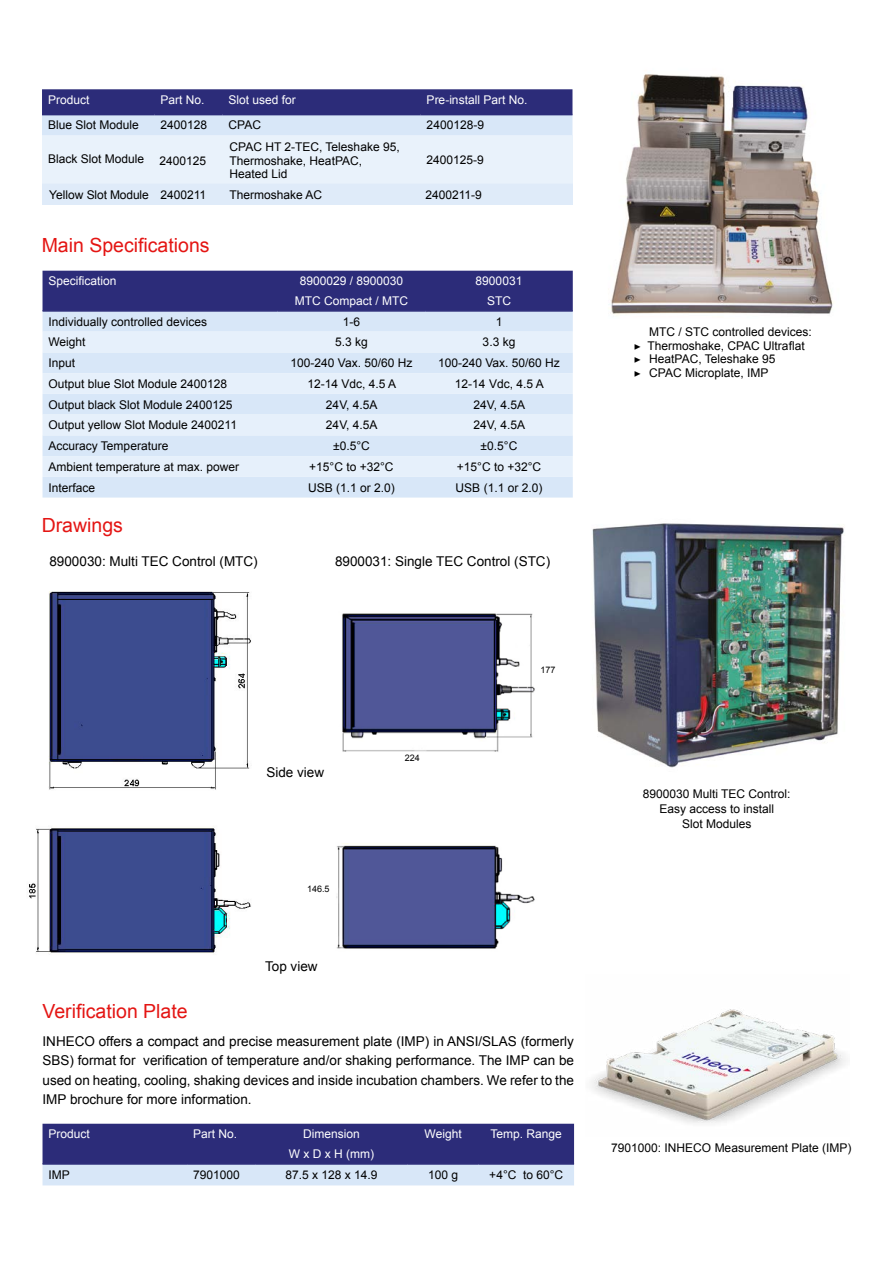
<style>
.page{position:relative;width:893px;height:1263px;background:#fff}
.page>*{position:absolute;margin:0;border:0;box-sizing:border-box;transform-origin:0 0}
.t1{font:19.5px "Arial";color:#e41513}
.t2{font:13.5px/19.5px "Arial";color:#000;text-align:justify}
.t3{font:12px/13.5px "Arial";color:#000}
.t4{font:12px/19.5px "Arial";color:#fff;text-align:center}
.t5{font:9px "Arial";color:#000}
.s1{font-family:"Minion Pro"}
</style>
<div class="page">
<div style="left:43px;top:271px;width:530px;height:39px;background:#2c2c79"></div>
<div style="left:43px;top:312px;width:530px;height:186px;background:#d8e7f8"></div>
<svg style="left:43px;top:332px;width:530px;height:145px;background:#e0ecf9"></svg>
<hr style="left:43px;top:310px;width:235px;height:2px;background:#2c2c79">
<hr style="left:278px;top:310px;width:147px;height:2px;background:#2c2c79">
<hr style="left:425px;top:310px;width:148px;height:2px;background:#2c2c79">
<img style="left:29px;top:591px;width:222px;height:364px">
<img style="left:591px;top:1009px;width:255px;height:114px">
<img style="left:609px;top:74px;width:225px;height:241px">
<img style="left:592px;top:523px;width:252px;height:245px">
<svg style="left:43px;top:1124px;width:531px;height:61px;background:#666ba4"></svg>
<hr style="left:43px;top:1163px;width:144px;height:2px;background:#2c2c79">
<hr style="left:187px;top:1163px;width:68px;height:2px;background:#2c2c79">
<hr style="left:255px;top:1163px;width:153px;height:2px;background:#2c2c79">
<hr style="left:408px;top:1163px;width:71px;height:2px;background:#2c2c79">
<hr style="left:479px;top:1163px;width:95px;height:2px;background:#2c2c79">
<img style="left:336px;top:613px;width:199px;height:336px">
<div style="left:42px;top:184px;width:530px;height:21px;background:#dfebf9"></div>
<svg style="left:42px;top:89px;width:530px;height:46px;background:#787eb1"></svg>
<hr style="left:42px;top:114px;width:113px;height:1px;background:#2c2c79">
<hr style="left:155px;top:114px;width:68px;height:1px;background:#2c2c79">
<hr style="left:223px;top:114px;width:198px;height:1px;background:#2c2c79">
<hr style="left:421px;top:114px;width:151px;height:1px;background:#2c2c79">
<div style="left:42px;top:135px;width:530px;height:49px;background:#e6f0fb"></div>
<p class="t4" style="left:48px;top:90px;width:43px">Product</p>
<p class="t4" style="left:161px;top:90px;width:46px">Part No.</p>
<p class="t4" style="left:229px;top:90px;width:69px">Slot used for</p>
<p class="t4" style="left:427px;top:90px;width:102px">Pre-install Part No.</p>
<p class="t3" style="left:48px;top:119px;width:92px">Blue Slot Module</p>
<p class="t3" style="left:161px;top:119px;width:48px">2400128</p>
<p class="t3" style="left:229px;top:119px;width:34px">CPAC</p>
<p class="t3" style="left:427px;top:119px;width:59px">2400128-9</p>
<p class="t3" style="left:48px;top:152px;width:98px">Black Slot Module</p>
<p class="t3" style="left:159px;top:154px;width:48px">2400125</p>
<p class="t3" style="left:230px;top:141px;width:172px">CPAC HT 2-TEC, Teleshake 95,<br>Thermoshake, HeatPAC,<br>Heated Lid</p>
<p class="t3" style="left:426px;top:153px;width:59px">2400125-9</p>
<p class="t3" style="left:49px;top:188px;width:159px">Yellow Slot Module 2400211</p>
<p class="t3" style="left:229px;top:188px;width:94px">Thermoshake AC</p>
<p class="t3" style="left:426px;top:188px;width:58px">2400211-9</p>
<h1 class="t1" style="left:42px;top:233px;width:169px">Main Specifications</h1>
<p class="t4" style="left:49px;top:272px;width:70px">Specification</p>
<p class="t4" style="left:295px;top:272px;width:115px">8900029 / 8900030<br>MTC Compact / MTC</p>
<p class="t4" style="left:476px;top:272px;width:48px">8900031<br>STC</p>
<p class="t3" style="left:49px;top:315px;width:160px">Individually controlled devices</p>
<p class="t3" style="left:343px;top:315px;width:19px">1-6</p>
<p class="t3" style="left:496px;top:315px;width:8px">1</p>
<p class="t3" style="left:49px;top:336px;width:39px">Weight</p>
<p class="t3" style="left:335px;top:336px;width:34px">5.3 kg</p>
<p class="t3" style="left:483px;top:336px;width:34px">3.3 kg</p>
<p class="t3" style="left:49px;top:356px;width:28px">Input</p>
<p class="t3" style="left:290px;top:356px;width:123px">100-240 Vax. 50/60 Hz</p>
<p class="t3" style="left:438px;top:356px;width:123px">100-240 Vax. 50/60 Hz</p>
<p class="t3" style="left:49px;top:377px;width:180px">Output blue Slot Module 2400128</p>
<p class="t3" style="left:307px;top:377px;width:90px">12-14 Vdc, 4.5 A</p>
<p class="t3" style="left:455px;top:377px;width:90px">12-14 Vdc, 4.5 A</p>
<p class="t3" style="left:49px;top:398px;width:186px">Output black Slot Module 2400125</p>
<p class="t3" style="left:326px;top:398px;width:53px">24V, 4.5A</p>
<p class="t3" style="left:473px;top:398px;width:53px">24V, 4.5A</p>
<p class="t3" style="left:49px;top:418px;width:190px">Output yellow Slot Module 2400211</p>
<p class="t3" style="left:326px;top:418px;width:53px">24V, 4.5A</p>
<p class="t3" style="left:473px;top:418px;width:53px">24V, 4.5A</p>
<p class="t3" style="left:49px;top:439px;width:121px">Accuracy Temperature</p>
<p class="t3" style="left:333px;top:439px;width:38px">±0.5°C</p>
<p class="t3" style="left:481px;top:439px;width:38px">±0.5°C</p>
<p class="t3" style="left:49px;top:460px;width:192px">Ambient temperature at max. power</p>
<p class="t3" style="left:309px;top:460px;width:86px">+15°C to +32°C</p>
<p class="t3" style="left:457px;top:460px;width:86px">+15°C to +32°C</p>
<p class="t3" style="left:49px;top:481px;width:48px">Interface</p>
<p class="t3" style="left:308px;top:481px;width:88px">USB (1.1 or 2.0)</p>
<p class="t3" style="left:456px;top:481px;width:88px">USB (1.1 or 2.0)</p>
<h1 class="t1" style="left:42px;top:512px;width:83px">Drawings</h1>
<p class="t2" style="left:49px;top:551px;width:210px">8900030: Multi TEC Control (MTC)</p>
<p class="t2" style="left:335px;top:551px;width:217px">8900031: Single TEC Control (STC)</p>
<p class="t3" style="left:634px;top:325px;width:179px;text-indent:15px">MTC / STC controlled devices: <span class="s1">▶</span> Thermoshake, CPAC Ultraflat <span class="s1">▶</span> HeatPAC, Teleshake 95<br><span class="s1">▶</span> CPAC Microplate, IMP</p>
<p class="t2" style="left:266px;top:763px;width:59px">Side view</p>
<p class="t5" style="left:307px;top:883px;width:24px">146.5</p>
<p class="t2" style="left:265px;top:956px;width:54px">Top view</p>
<p class="t5" style="left:405px;top:752px;width:17px">224</p>
<p class="t5" style="left:540px;top:664px;width:17px">177</p>
<h1 class="t1" style="left:43px;top:998px;width:147px">Verification Plate</h1>
<p class="t2" style="left:43px;top:1031px;width:533px">INHECO offers a compact and precise measurement plate (IMP) in ANSI/SLAS (formerly SBS) format for verification of temperature and/or shaking performance. The IMP can be used on heating, cooling, shaking devices and inside incubation chambers. We refer to the IMP brochure for more information.</p>
<p class="t4" style="left:49px;top:1124px;width:43px">Product</p>
<p class="t4" style="left:193px;top:1124px;width:46px">Part No.</p>
<p class="t4" style="left:289px;top:1124px;width:87px">Dimension<br>W x D x H (mm)</p>
<p class="t4" style="left:425px;top:1124px;width:39px">Weight</p>
<p class="t4" style="left:491px;top:1124px;width:73px">Temp. Range</p>
<p class="t3" style="left:49px;top:1168px;width:23px">IMP</p>
<p class="t3" style="left:193px;top:1168px;width:48px">7901000</p>
<p class="t3" style="left:285px;top:1168px;width:94px">87.5 x 128 x 14.9</p>
<p class="t3" style="left:428px;top:1168px;width:32px">100 g</p>
<p class="t3" style="left:489px;top:1168px;width:75px">+4°C to 60°C</p>
<p class="t3" style="left:643px;top:786px;width:149px;line-height:15px;text-align:center">8900030 Multi TEC Control:<br>Easy access to install<br>Slot Modules</p>
<p class="t3" style="left:611px;top:1141px;width:242px">7901000: INHECO Measurement Plate (IMP)</p>
</div>
